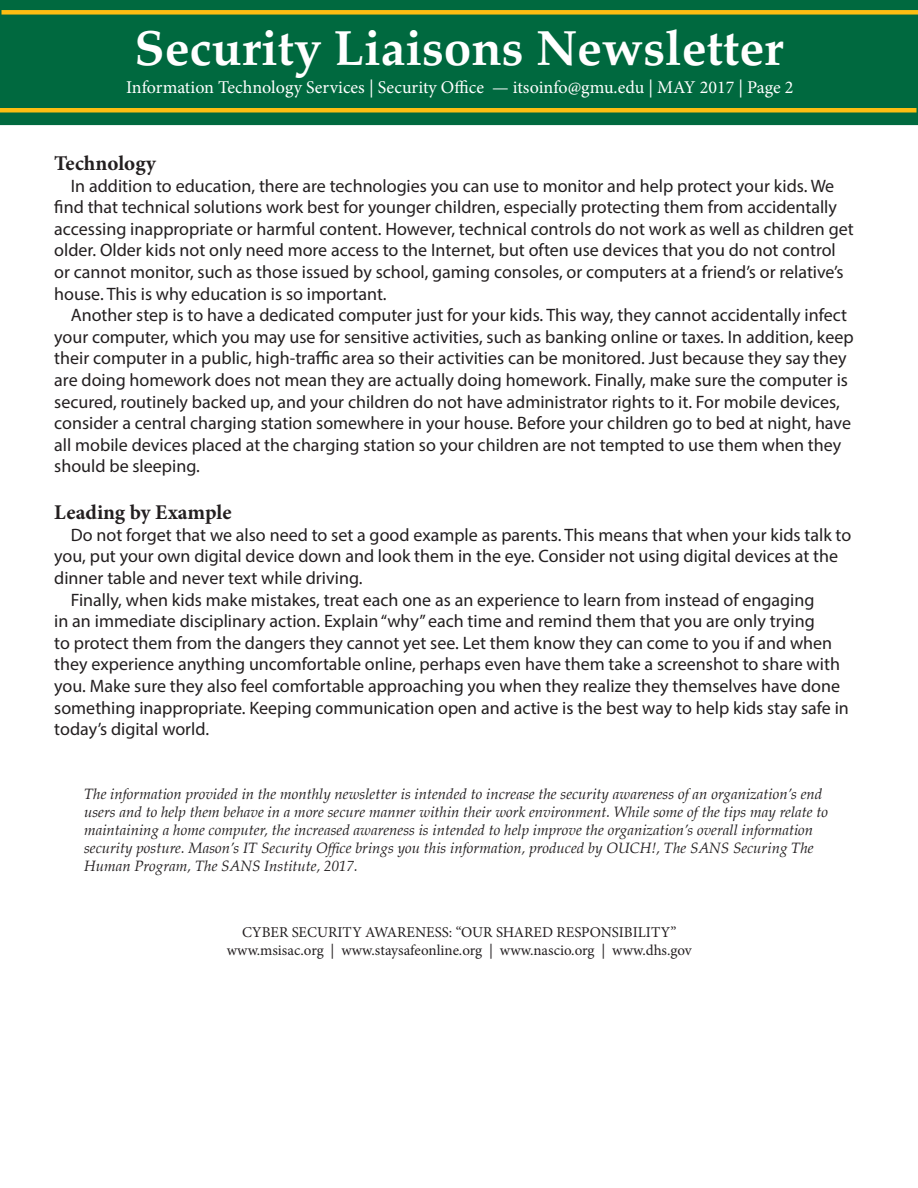
<style>
.page{position:relative;width:918px;height:1188px;background:#fff}
.page>*{position:absolute;margin:0;border:0;box-sizing:border-box;transform-origin:0 0}
.t1{font:700 49.5px "Palatino";color:#fff}
.t2{font:700 21px "Minion Pro";color:#231f20}
.t3{font:18px/21.6px "Myriad Pro";color:#231f20}
.t4{font:18px "Minion Pro";color:#fff}
.t5{font:italic 15px/18px "Palatino";color:#231f20}
.t6{font:15px/18px "Minion Pro";color:#231f20;text-align:center}
</style>
<div class="page">
<div style="left:1px;top:1px;width:916px;height:123px;background:#00693f"></div>
<div style="left:0;top:0;width:918px;height:125px;border:2px solid #00693f"></div>
<div style="left:2px;top:10px;width:916px;height:5px;background:#fdbe12"></div>
<hr style="left:0;top:108px;width:916px;height:4px;background:#fdbe12">
<h1 class="t1" style="left:135px;top:6px;width:650px">Security Liaisons Newsletter</h1>
<p class="t4" style="left:126px;top:75px;width:669px">Information Technology Services | Security Office — itsoinfo@gmu.edu | MAY 2017 | Page 2</p>
<p class="t2" style="left:54px;top:149px;width:103px">Technology</p>
<p class="t3" style="left:54px;top:175px;width:801px;text-indent:17px">In addition to education, there are technologies you can use to monitor and help protect your kids. We find that technical solutions work best for younger children, especially protecting them from accidentally accessing inappropriate or harmful content. However, technical controls do not work as well as children get older. Older kids not only need more access to the Internet, but often use devices that you do not control or cannot monitor, such as those issued by school, gaming consoles, or computers at a friend’s or relative’s house. This is why education is so important.</p>
<p class="t3" style="left:54px;top:304px;width:801px;text-indent:17px">Another step is to have a dedicated computer just for your kids. This way, they cannot accidentally infect your computer, which you may use for sensitive activities, such as banking online or taxes. In addition, keep their computer in a public, high-traffic area so their activities can be monitored. Just because they say they are doing homework does not mean they are actually doing homework. Finally, make sure the computer is secured, routinely backed up, and your children do not have administrator rights to it. For mobile devices, consider a central charging station somewhere in your house. Before your children go to bed at night, have all mobile devices placed at the charging station so your children are not tempted to use them when they should be sleeping.</p>
<p class="t2" style="left:54px;top:498px;width:179px">Leading by Example</p>
<p class="t3" style="left:71px;top:524px;width:782px">Do not forget that we also need to set a good example as parents. This means that when your kids talk to</p>
<p class="t3" style="left:54px;top:545px;width:785px">you, put your own digital device down and look them in the eye. Consider not using digital devices at the</p>
<p class="t3" style="left:54px;top:567px;width:310px">dinner table and never text while driving.</p>
<p class="t3" style="left:71px;top:589px;width:745px">Finally, when kids make mistakes, treat each one as an experience to learn from instead of engaging</p>
<p class="t3" style="left:54px;top:610px;width:762px">in an immediate disciplinary action. Explain “why” each time and remind them that you are only trying</p>
<p class="t3" style="left:54px;top:632px;width:780px">to protect them from the dangers they cannot yet see. Let them know they can come to you if and when</p>
<p class="t3" style="left:54px;top:653px;width:787px">they experience anything uncomfortable online, perhaps even have them take a screenshot to share with</p>
<p class="t3" style="left:54px;top:675px;width:787px">you. Make sure they also feel comfortable approaching you when they realize they themselves have done</p>
<p class="t3" style="left:54px;top:697px;width:796px">something inappropriate. Keeping communication open and active is the best way to help kids stay safe in</p>
<p class="t3" style="left:54px;top:718px;width:156px">today’s digital world.</p>
<p class="t5" style="left:84px;top:785px;width:746px">The information provided in the monthly newsletter is intended to increase the security awareness of an organization’s end users and to help them behave in a more secure manner within their work environment. While some of the tips may relate to maintaining a home computer, the increased awareness is intended to help improve the organization’s overall information security posture. Mason’s IT Security Office brings you this information, produced by OUCH!, The SANS Securing The Human Program, The SANS Institute, 2017.</p>
<p class="t6" style="left:227px;top:923px;width:467px">CYBER SECURITY AWARENESS: “OUR SHARED RESPONSIBILITY” www.msisac.org | www.staysafeonline.org | www.nascio.org | www.dhs.gov</p>
</div>
